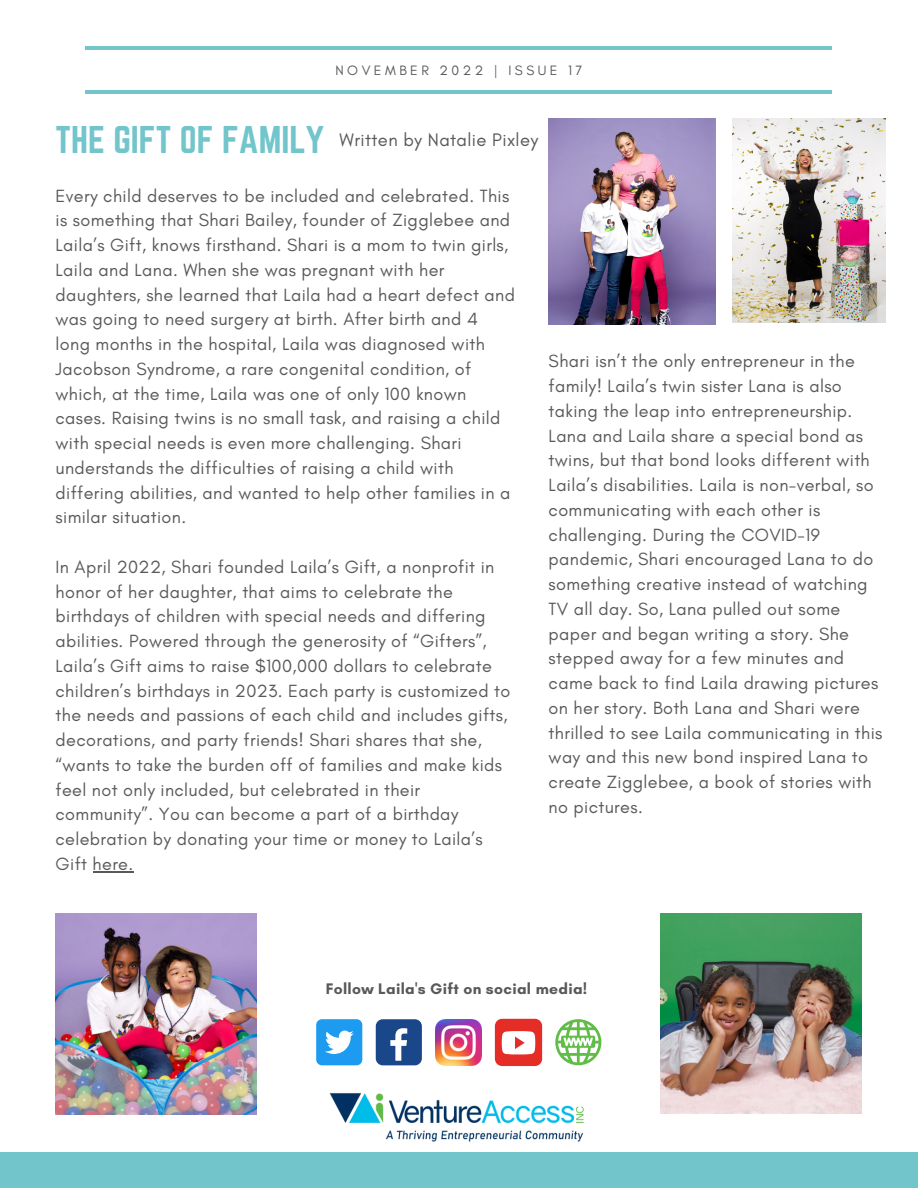
<style>
.page{position:relative;width:918px;height:1188px;background:#fff}
.page>*{position:absolute;margin:0;border:0;box-sizing:border-box;transform-origin:0 0}
.t1{font:18.45px "Glacial Indifference";letter-spacing:.02em;color:#595959}
.t2{font:18px/24.8px "Glacial Indifference";letter-spacing:.02em;color:#595959}
.t3{font:700 15.6px "Glacial Indifference";letter-spacing:.02em;color:#595959}
.t4{font:13.8px "Glacial Indifference";letter-spacing:.25em;color:#595959}
.s1{font-family:"Norwester";font-size:33.75px;color:#72c5cb}
</style>
<div class="page">
<hr style="left:85px;top:46px;width:747px;height:4px;background:#72c5cb">
<hr style="left:86px;top:90px;width:746px;height:4px;background:#72c5cb">
<div style="left:0;top:1152px;width:918px;height:36px;background:#72c5cb"></div>
<img style="left:329px;top:1093px;width:255px;height:49px">
<img style="left:56px;top:913px;width:201px;height:201px">
<img style="left:549px;top:119px;width:166px;height:206px">
<img style="left:732px;top:119px;width:153px;height:204px">
<div style="left:376px;top:1019px;width:46px;height:46px;background:#1a4789;border-radius:7px"></div>
<svg style="left:390px;top:1028px;width:17px;height:33px"></svg>
<img style="left:435px;top:1019px;width:46px;height:46px">
<svg style="left:555px;top:1019px;width:46px;height:46px"></svg>
<div style="left:316px;top:1019px;width:46px;height:46px;background:#1d9bf0;border-radius:6px"></div>
<svg style="left:325px;top:1031px;width:29px;height:23px"></svg>
<div style="left:495px;top:1019px;width:47px;height:47px;background:#e52d27;border-radius:7px"></div>
<svg style="left:502px;top:1031px;width:33px;height:23px"></svg>
<hr style="left:93px;top:871px;width:41px;height:1px;background:#595959">
<img style="left:660px;top:913px;width:201px;height:201px">
<p class="t4" style="left:336px;top:62px;width:248px">NOVEMBER 2022 | ISSUE 17</p>
<p class="t1" style="left:56px;top:128px;width:484px"><span class="s1">THE GIFT OF FAMILY</span> Written by Natalie Pixley</p>
<p class="t2" style="left:56px;top:183px;width:461px">Every child deserves to be included and celebrated. This is something that Shari Bailey, founder of Zigglebee and Laila’s Gift, knows firsthand. Shari is a mom to twin girls, Laila and Lana. When she was pregnant with her daughters, she learned that Laila had a heart defect and was going to need surgery at birth. After birth and 4 long months in the hospital, Laila was diagnosed with Jacobson Syndrome, a rare congenital condition, of which, at the time, Laila was one of only 100 known cases. Raising twins is no small task, and raising a child with special needs is even more challenging. Shari understands the difficulties of raising a child with differing abilities, and wanted to help other families in a similar situation.</p>
<p class="t2" style="left:56px;top:554px;width:456px">In April 2022, Shari founded Laila’s Gift, a nonprofit in honor of her daughter, that aims to celebrate the birthdays of children with special needs and differing abilities. Powered through the generosity of “Gifters”, Laila’s Gift aims to raise $100,000 dollars to celebrate children’s birthdays in 2023. Each party is customized to the needs and passions of each child and includes gifts, decorations, and party friends! Shari shares that she, “wants to take the burden off of families and make kids feel not only included, but celebrated in their community”. You can become a part of a birthday celebration by donating your time or money to Laila’s Gift here.</p>
<p class="t2" style="left:549px;top:349px;width:335px">Shari isn’t the only entrepreneur in the family! Laila’s twin sister Lana is also taking the leap into entrepreneurship.<br>Lana and Laila share a special bond as twins, but that bond looks different with Laila’s disabilities. Laila is non-verbal, so communicating with each other is challenging. During the COVID-19 pandemic, Shari encouraged Lana to do something creative instead of watching TV all day. So, Lana pulled out some paper and began writing a story. She stepped away for a few minutes and came back to find Laila drawing pictures on her story. Both Lana and Shari were thrilled to see Laila communicating in this way and this new bond inspired Lana to create Zigglebee, a book of stories with no pictures.</p>
<p class="t3" style="left:326px;top:979px;width:263px">Follow Laila's Gift on social media!</p>
</div>
